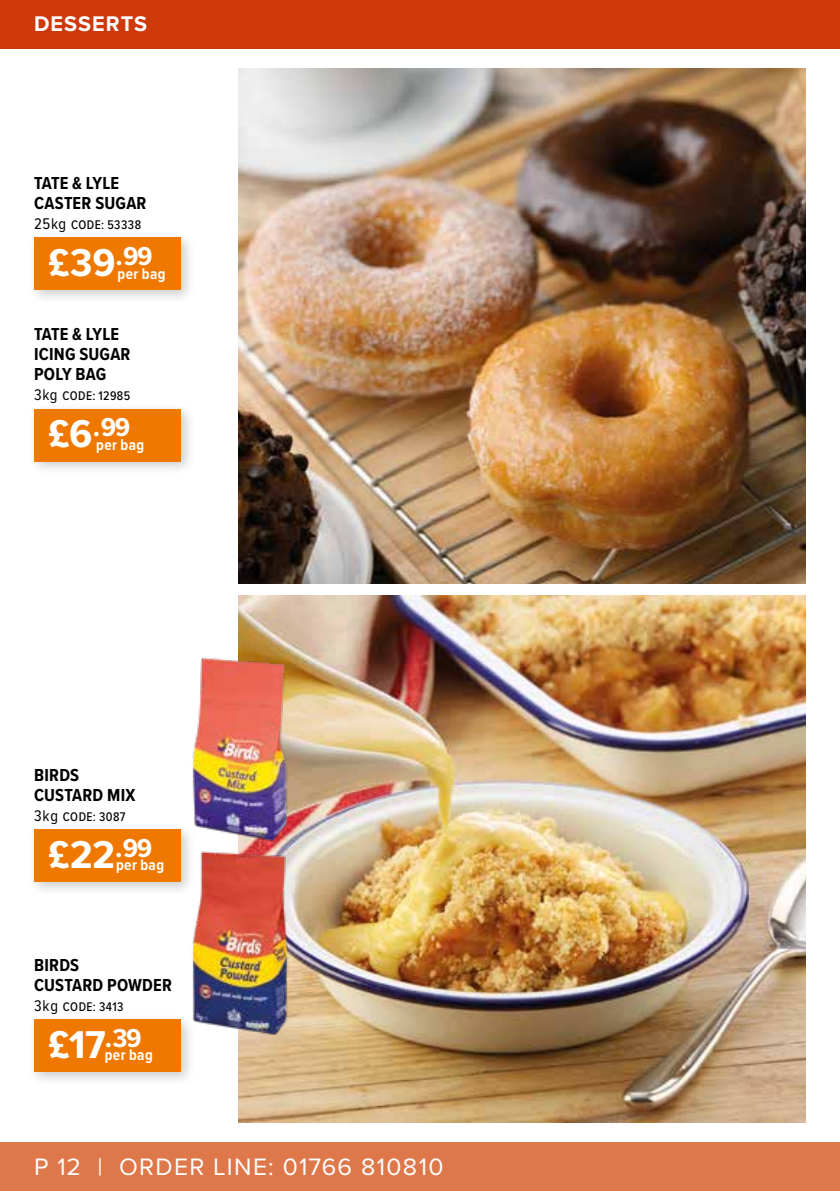
<style>
.page{position:relative;width:840px;height:1191px;background:#fff}
.page>*{position:absolute;margin:0;border:0;box-sizing:border-box;transform-origin:0 0}
.t1{font:700 40.2px "Proxima Nova Cond";color:#fff;scale:1.1 1}
.t2{font:24.6px "Proxima Nova";letter-spacing:.055em;color:#fff}
.t3{font:700 22px "Proxima Nova";letter-spacing:.05em;color:#fff}
.t4{font:700 18px/20px "Proxima Nova Cond";letter-spacing:.01em;color:#000}
.t5{font:700 16px "Proxima Nova Cond";letter-spacing:.025em;color:#fff;scale:.96 1}
.t6{font:500 13px "Proxima Nova Cond";letter-spacing:.035em;color:#000}
.s1{font-weight:400;font-size:16px}
</style>
<div class="page">
<img style="left:238px;top:68px;width:567px;height:515px">
<img style="left:238px;top:595px;width:567px;height:528px">
<div style="left:0;top:0;width:839px;height:48px;background:#ce390c"></div>
<div style="left:27px;top:231px;width:169px;height:74px;background:#000;opacity:.2"></div>
<div style="left:34px;top:238px;width:147px;height:52px;background:#ef7900"></div>
<div style="left:27px;top:402px;width:169px;height:74px;background:#000;opacity:.2"></div>
<div style="left:34px;top:409px;width:147px;height:52px;background:#ef7900"></div>
<div style="left:27px;top:1012px;width:169px;height:75px;background:#000;opacity:.2"></div>
<div style="left:34px;top:1019px;width:147px;height:52px;background:#ef7900"></div>
<div style="left:27px;top:823px;width:169px;height:74px;background:#000;opacity:.2"></div>
<div style="left:34px;top:830px;width:147px;height:52px;background:#ef7900"></div>
<img style="left:144px;top:654px;width:191px;height:190px">
<img style="left:144px;top:847px;width:191px;height:191px">
<div style="left:0;top:1142px;width:839px;height:49px;background:#de784a"></div>
<p class="t3" style="left:34px;top:7px;width:114px">DESSERTS</p>
<p class="t4" style="left:34px;top:173px;width:114px">TATE &amp; LYLE<br>CASTER SUGAR</p>
<p class="t6" style="left:34px;top:215px;width:108px"><span class="s1">25kg</span> CODE: 53338</p>
<h1 class="t1" style="left:48px;top:233px;width:96px">£39<sup>.</sup><sup>99</sup></h1>
<p class="t5" style="left:117px;top:261px;width:51px">per bag</p>
<p class="t4" style="left:34px;top:324px;width:98px">TATE &amp; LYLE<br>ICING SUGAR<br>POLY BAG</p>
<p class="t6" style="left:34px;top:386px;width:98px"><span class="s1">3kg</span> CODE: 12985</p>
<h1 class="t1" style="left:48px;top:404px;width:76px">£6<sup>.</sup><sup>99</sup></h1>
<p class="t5" style="left:96px;top:432px;width:51px">per bag</p>
<p class="t4" style="left:34px;top:765px;width:103px">BIRDS<br>CUSTARD MIX</p>
<p class="t6" style="left:34px;top:807px;width:93px"><span class="s1">3kg</span> CODE: 3087</p>
<h1 class="t1" style="left:48px;top:825px;width:96px">£22<sup>.</sup><sup>99</sup></h1>
<p class="t5" style="left:116px;top:853px;width:51px">per bag</p>
<p class="t4" style="left:34px;top:954px;width:140px">BIRDS<br>CUSTARD POWDER</p>
<p class="t6" style="left:34px;top:997px;width:91px"><span class="s1">3kg</span> CODE: 3413</p>
<h1 class="t1" style="left:48px;top:1015px;width:86px">£17<sup>.</sup><sup>39</sup></h1>
<p class="t5" style="left:105px;top:1043px;width:51px">per bag</p>
<h2 class="t2" style="left:34px;top:1148px;width:411px">P 12 | ORDER LINE: 01766 810810</h2>
</div>
